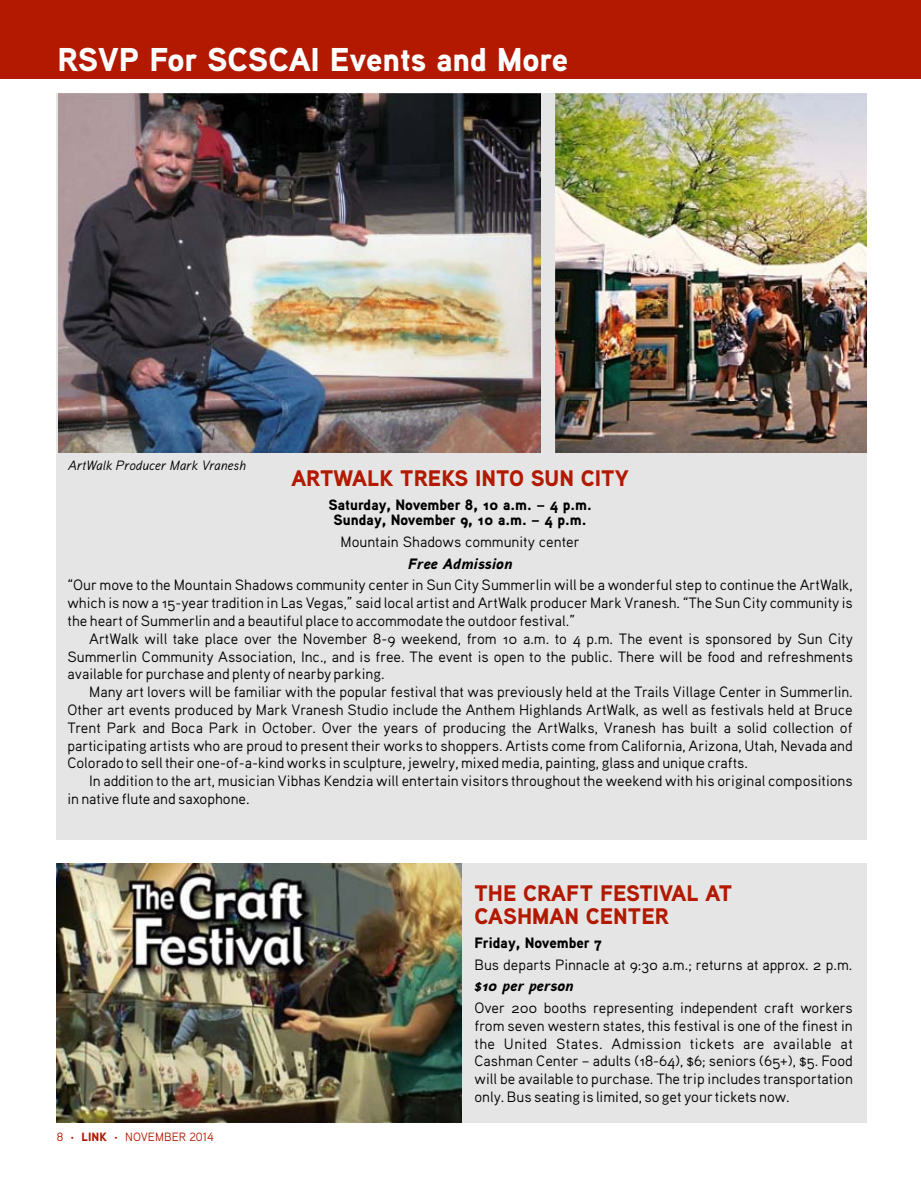
<style>
.page{position:relative;width:921px;height:1190px;background:#fff}
.page>*{position:absolute;margin:0;border:0;box-sizing:border-box;transform-origin:0 0}
.t1{font:900 33px "Aaux Pro";color:#fff}
.t2{font:900 22.5px/23.2px "Aaux Pro";color:#b21900}
.t3{font:15px/17.9px "Aaux Pro Regular OSF";color:#000;text-align:justify}
.t4{font:15px/15.5px "Aaux Pro Black OSF";color:#000;text-align:center}
.t5{font:15px "Aaux Pro Black Italic OSF";color:#000}
.t6{font:13.5px "Aaux Pro Regular Italic OSF";color:#000}
.t7{font:12px "Aaux Pro Regular OSF";color:#b21900}
.s1{font-family:"Aaux Pro"}
.s2{font-family:"Aaux Pro Black OSF"}
</style>
<div class="page">
<div style="left:56px;top:93px;width:810px;height:746px;background:#e5e5e5"></div>
<div style="left:56px;top:863px;width:810px;height:260px;background:#e5e5e5"></div>
<div style="left:0;top:0;width:920px;height:78px;background:#b21900"></div>
<img style="left:56px;top:863px;width:405px;height:260px">
<img style="left:58px;top:93px;width:482px;height:359px">
<img style="left:555px;top:93px;width:311px;height:360px">
<h1 class="t1" style="left:57px;top:39px;width:512px">RSVP For SCSCAI Events and More</h1>
<p class="t6" style="left:68px;top:457px;width:180px">ArtWalk Producer Mark Vranesh</p>
<h2 class="t2" style="left:291px;top:466px;width:339px">ARTWALK TREKS INTO SUN CITY</h2>
<p class="t4" style="left:328px;top:496px;width:265px">Saturday, November 8, 10 a.m. – 4 p.m.<br>Sunday, November 9, 10 a.m. – 4 p.m.</p>
<p class="t3" style="left:340px;top:532px;width:241px">Mountain Shadows community center</p>
<p class="t5" style="left:407px;top:554px;width:106px">Free Admission</p>
<p class="t3" style="left:67px;top:576px;width:786px">“Our move to the Mountain Shadows community center in Sun City Summerlin will be a wonderful step to continue the ArtWalk, which is now a 15-year tradition in Las Vegas,” said local artist and ArtWalk producer Mark Vranesh. “The Sun City community is the heart of Summerlin and a beautiful place to accommodate the outdoor festival.”</p>
<p class="t3" style="left:67px;top:629px;width:786px;text-indent:22px">ArtWalk will take place over the November 8-9 weekend, from 10 a.m. to 4 p.m. The event is sponsored by Sun City Summerlin Community Association, Inc., and is free. The event is open to the public. There will be food and refreshments available for purchase and plenty of nearby parking.</p>
<p class="t3" style="left:67px;top:682px;width:786px;text-indent:22px">Many art lovers will be familiar with the popular festival that was previously held at the Trails Village Center in Summerlin.<br>Other art events produced by Mark Vranesh Studio include the Anthem Highlands ArtWalk, as well as festivals held at Bruce Trent Park and Boca Park in October. Over the years of producing the ArtWalks, Vranesh has built a solid collection of participating artists who are proud to present their works to shoppers. Artists come from California, Arizona, Utah, Nevada and Colorado to sell their one-of-a-kind works in sculpture, jewelry, mixed media, painting, glass and unique crafts.</p>
<p class="t3" style="left:67px;top:771px;width:786px;text-indent:22px">In addition to the art, musician Vibhas Kendzia will entertain visitors throughout the weekend with his original compositions in native flute and saxophone.</p>
<p class="t7" style="left:57px;top:1129px;width:158px"><span class="s1">8</span> <span class="s2">· LINK ·</span> NOVEMBER <span class="s1">2014</span></p>
<h2 class="t2" style="left:474px;top:880px;width:259px">THE CRAFT FESTIVAL AT<br>CASHMAN CENTER</h2>
<p class="t4" style="left:474px;top:934px;width:129px">Friday, November 7</p>
<p class="t3" style="left:474px;top:955px;width:379px">Bus departs Pinnacle at 9:30 a.m.; returns at approx. 2 p.m.</p>
<p class="t5" style="left:474px;top:976px;width:101px">$10 per person</p>
<p class="t3" style="left:474px;top:998px;width:380px">Over 200 booths representing independent craft workers from seven western states, this festival is one of the finest in the United States. Admission tickets are available at Cashman Center – adults (18-64), $6; seniors (65+), $5. Food will be available to purchase. The trip includes transportation only. Bus seating is limited, so get your tickets now.</p>
</div>
